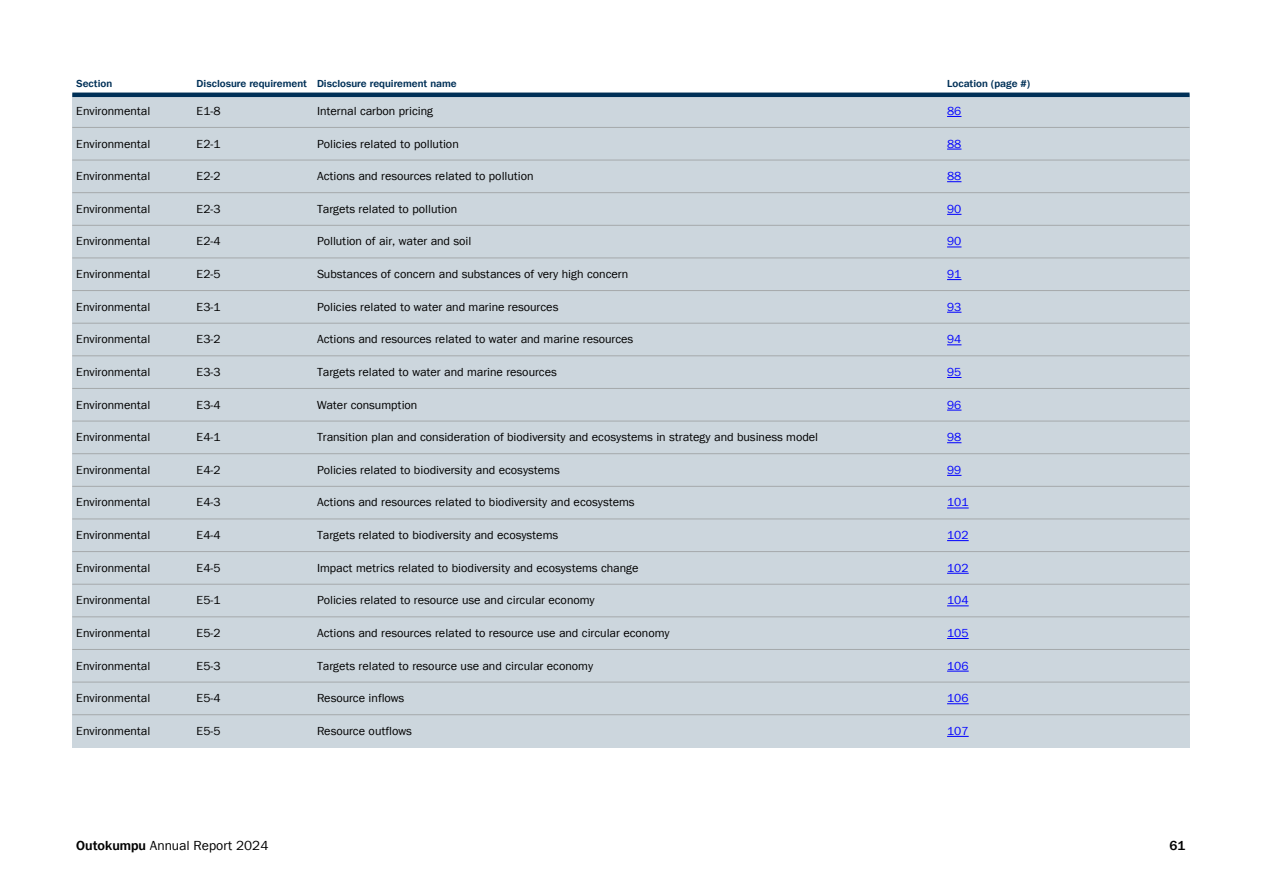
<style>
.page{position:relative;width:1263px;height:893px;background:#fff}
.page>*{position:absolute;margin:0;border:0;box-sizing:border-box;transform-origin:0 0}
.t1{font:13.5px "Tee Franklin Forever";color:#000}
.t2{font:500 13.5px "Tee Franklin Forever";color:#000}
.t3{font:12px "Tee Franklin Forever";color:#000}
.t4{font:12px "Tee Franklin Forever";color:#00f}
.t5{font:500 10.5px "Tee Franklin Forever";color:#003057}
.s1{font-weight:500}
</style>
<div class="page">
<div style="left:72px;top:95px;width:1117px;height:522px;background:#ccd6dd"></div>
<div style="left:72px;top:617px;width:121px;height:32px;background:#ccd6dd"></div>
<div style="left:193px;top:617px;width:120px;height:32px;background:#ccd6dd"></div>
<div style="left:313px;top:617px;width:630px;height:32px;background:#ccd6dd"></div>
<div style="left:943px;top:617px;width:246px;height:32px;background:#ccd6dd"></div>
<div style="left:72px;top:649px;width:1117px;height:66px;background:#ccd6dd"></div>
<div style="left:943px;top:715px;width:246px;height:32px;background:#ccd6dd"></div>
<div style="left:313px;top:715px;width:630px;height:32px;background:#ccd6dd"></div>
<div style="left:193px;top:715px;width:120px;height:32px;background:#ccd6dd"></div>
<div style="left:72px;top:715px;width:121px;height:32px;background:#ccd6dd"></div>
<svg style="left:947px;top:116px;width:14px;height:1px"></svg>
<svg style="left:947px;top:149px;width:14px;height:1px"></svg>
<svg style="left:947px;top:181px;width:14px;height:1px"></svg>
<svg style="left:947px;top:214px;width:14px;height:1px"></svg>
<svg style="left:947px;top:247px;width:14px;height:1px"></svg>
<svg style="left:947px;top:279px;width:14px;height:1px"></svg>
<svg style="left:947px;top:312px;width:14px;height:1px"></svg>
<svg style="left:947px;top:345px;width:14px;height:1px"></svg>
<svg style="left:947px;top:377px;width:14px;height:1px"></svg>
<svg style="left:947px;top:410px;width:14px;height:1px"></svg>
<svg style="left:947px;top:442px;width:14px;height:1px"></svg>
<svg style="left:947px;top:475px;width:14px;height:1px"></svg>
<svg style="left:947px;top:508px;width:22px;height:1px"></svg>
<svg style="left:947px;top:540px;width:22px;height:1px"></svg>
<svg style="left:947px;top:573px;width:22px;height:1px"></svg>
<svg style="left:947px;top:606px;width:22px;height:1px"></svg>
<svg style="left:947px;top:638px;width:22px;height:1px"></svg>
<svg style="left:947px;top:671px;width:22px;height:1px"></svg>
<svg style="left:947px;top:703px;width:22px;height:1px"></svg>
<svg style="left:947px;top:736px;width:22px;height:1px"></svg>
<hr style="left:72px;top:93px;width:1117px;height:4px;background:#003057">
<hr style="left:72px;top:127px;width:1117px;height:1px;background:#a5a9ab">
<hr style="left:72px;top:160px;width:1117px;height:1px;background:#a5a9ab">
<hr style="left:72px;top:192px;width:1117px;height:1px;background:#a5a9ab">
<hr style="left:72px;top:225px;width:1117px;height:1px;background:#a5a9ab">
<hr style="left:72px;top:258px;width:1117px;height:1px;background:#a5a9ab">
<hr style="left:72px;top:290px;width:1117px;height:1px;background:#a5a9ab">
<hr style="left:72px;top:323px;width:1117px;height:1px;background:#a5a9ab">
<hr style="left:72px;top:356px;width:1117px;height:1px;background:#a5a9ab">
<hr style="left:72px;top:388px;width:1117px;height:1px;background:#a5a9ab">
<hr style="left:72px;top:421px;width:1117px;height:1px;background:#a5a9ab">
<hr style="left:72px;top:453px;width:1117px;height:1px;background:#a5a9ab">
<hr style="left:72px;top:486px;width:1117px;height:1px;background:#a5a9ab">
<hr style="left:72px;top:519px;width:1117px;height:1px;background:#a5a9ab">
<hr style="left:72px;top:551px;width:1117px;height:1px;background:#a5a9ab">
<hr style="left:72px;top:584px;width:1117px;height:1px;background:#a5a9ab">
<hr style="left:72px;top:617px;width:1117px;height:1px;background:#a5a9ab">
<hr style="left:72px;top:649px;width:1117px;height:1px;background:#a5a9ab">
<hr style="left:72px;top:682px;width:1117px;height:1px;background:#a5a9ab">
<hr style="left:72px;top:714px;width:1117px;height:1px;background:#a5a9ab">
<p class="t5" style="left:76px;top:77px;width:37px">Section</p>
<p class="t5" style="left:197px;top:77px;width:262px">Disclosure requirement Disclosure requirement name</p>
<p class="t5" style="left:947px;top:77px;width:85px">Location (page #)</p>
<p class="t3" style="left:76px;top:104px;width:76px">Environmental</p>
<p class="t3" style="left:197px;top:104px;width:26px">E1-8</p>
<p class="t3" style="left:317px;top:104px;width:118px">Internal carbon pricing</p>
<p class="t4" style="left:947px;top:104px;width:16px">86</p>
<p class="t3" style="left:76px;top:136px;width:76px">Environmental</p>
<p class="t3" style="left:197px;top:136px;width:26px">E2-1</p>
<p class="t3" style="left:317px;top:136px;width:143px">Policies related to pollution</p>
<p class="t4" style="left:947px;top:136px;width:16px">88</p>
<p class="t3" style="left:76px;top:169px;width:76px">Environmental</p>
<p class="t3" style="left:197px;top:169px;width:26px">E2-2</p>
<p class="t3" style="left:317px;top:169px;width:218px">Actions and resources related to pollution</p>
<p class="t4" style="left:947px;top:169px;width:16px">88</p>
<p class="t3" style="left:76px;top:202px;width:76px">Environmental</p>
<p class="t3" style="left:197px;top:202px;width:26px">E2-3</p>
<p class="t3" style="left:317px;top:202px;width:142px">Targets related to pollution</p>
<p class="t4" style="left:947px;top:202px;width:16px">90</p>
<p class="t3" style="left:76px;top:234px;width:76px">Environmental</p>
<p class="t3" style="left:197px;top:234px;width:26px">E2-4</p>
<p class="t3" style="left:317px;top:234px;width:156px">Pollution of air, water and soil</p>
<p class="t4" style="left:947px;top:234px;width:16px">90</p>
<p class="t3" style="left:76px;top:267px;width:76px">Environmental</p>
<p class="t3" style="left:197px;top:267px;width:26px">E2-5</p>
<p class="t3" style="left:317px;top:267px;width:313px">Substances of concern and substances of very high concern</p>
<p class="t4" style="left:947px;top:267px;width:16px">91</p>
<p class="t3" style="left:76px;top:300px;width:76px">Environmental</p>
<p class="t3" style="left:197px;top:300px;width:26px">E3-1</p>
<p class="t3" style="left:317px;top:300px;width:243px">Policies related to water and marine resources</p>
<p class="t4" style="left:947px;top:300px;width:16px">93</p>
<p class="t3" style="left:76px;top:332px;width:76px">Environmental</p>
<p class="t3" style="left:197px;top:332px;width:26px">E3-2</p>
<p class="t3" style="left:317px;top:332px;width:318px">Actions and resources related to water and marine resources</p>
<p class="t4" style="left:947px;top:332px;width:16px">94</p>
<p class="t3" style="left:76px;top:365px;width:76px">Environmental</p>
<p class="t3" style="left:197px;top:365px;width:26px">E3-3</p>
<p class="t3" style="left:317px;top:365px;width:241px">Targets related to water and marine resources</p>
<p class="t4" style="left:947px;top:365px;width:16px">95</p>
<p class="t3" style="left:76px;top:397px;width:76px">Environmental</p>
<p class="t3" style="left:197px;top:397px;width:26px">E3-4</p>
<p class="t3" style="left:317px;top:397px;width:102px">Water consumption</p>
<p class="t4" style="left:947px;top:397px;width:16px">96</p>
<p class="t3" style="left:76px;top:430px;width:76px">Environmental</p>
<p class="t3" style="left:197px;top:430px;width:26px">E4-1</p>
<p class="t3" style="left:317px;top:430px;width:503px">Transition plan and consideration of biodiversity and ecosystems in strategy and business model</p>
<p class="t4" style="left:947px;top:430px;width:16px">98</p>
<p class="t3" style="left:76px;top:463px;width:76px">Environmental</p>
<p class="t3" style="left:197px;top:463px;width:26px">E4-2</p>
<p class="t3" style="left:317px;top:463px;width:244px">Policies related to biodiversity and ecosystems</p>
<p class="t4" style="left:947px;top:463px;width:16px">99</p>
<p class="t3" style="left:76px;top:495px;width:76px">Environmental</p>
<p class="t3" style="left:197px;top:495px;width:26px">E4-3</p>
<p class="t3" style="left:317px;top:495px;width:319px">Actions and resources related to biodiversity and ecosystems</p>
<p class="t4" style="left:947px;top:495px;width:23px">101</p>
<p class="t3" style="left:76px;top:528px;width:76px">Environmental</p>
<p class="t3" style="left:197px;top:528px;width:26px">E4-4</p>
<p class="t3" style="left:317px;top:528px;width:243px">Targets related to biodiversity and ecosystems</p>
<p class="t4" style="left:947px;top:528px;width:23px">102</p>
<p class="t3" style="left:76px;top:561px;width:76px">Environmental</p>
<p class="t3" style="left:197px;top:561px;width:26px">E4-5</p>
<p class="t3" style="left:317px;top:561px;width:323px">Impact metrics related to biodiversity and ecosystems change</p>
<p class="t4" style="left:947px;top:561px;width:23px">102</p>
<p class="t3" style="left:76px;top:593px;width:76px">Environmental</p>
<p class="t3" style="left:197px;top:593px;width:26px">E5-1</p>
<p class="t3" style="left:317px;top:593px;width:279px">Policies related to resource use and circular economy</p>
<p class="t4" style="left:947px;top:593px;width:23px">104</p>
<p class="t3" style="left:76px;top:626px;width:76px">Environmental</p>
<p class="t3" style="left:197px;top:626px;width:26px">E5-2</p>
<p class="t3" style="left:317px;top:626px;width:354px">Actions and resources related to resource use and circular economy</p>
<p class="t4" style="left:947px;top:626px;width:23px">105</p>
<p class="t3" style="left:76px;top:658px;width:76px">Environmental</p>
<p class="t3" style="left:197px;top:658px;width:26px">E5-3</p>
<p class="t3" style="left:317px;top:658px;width:278px">Targets related to resource use and circular economy</p>
<p class="t4" style="left:947px;top:658px;width:23px">106</p>
<p class="t3" style="left:76px;top:691px;width:76px">Environmental</p>
<p class="t3" style="left:197px;top:691px;width:26px">E5-4</p>
<p class="t3" style="left:317px;top:691px;width:89px">Resource inflows</p>
<p class="t4" style="left:947px;top:691px;width:23px">106</p>
<p class="t3" style="left:76px;top:724px;width:76px">Environmental</p>
<p class="t3" style="left:197px;top:724px;width:26px">E5-5</p>
<p class="t3" style="left:317px;top:724px;width:96px">Resource outflows</p>
<p class="t4" style="left:947px;top:724px;width:23px">107</p>
<p class="t1" style="left:76px;top:837px;width:194px"><span class="s1">Outokumpu</span> Annual Report 2024</p>
<p class="t2" style="left:1169px;top:837px;width:18px">61</p>
</div>
